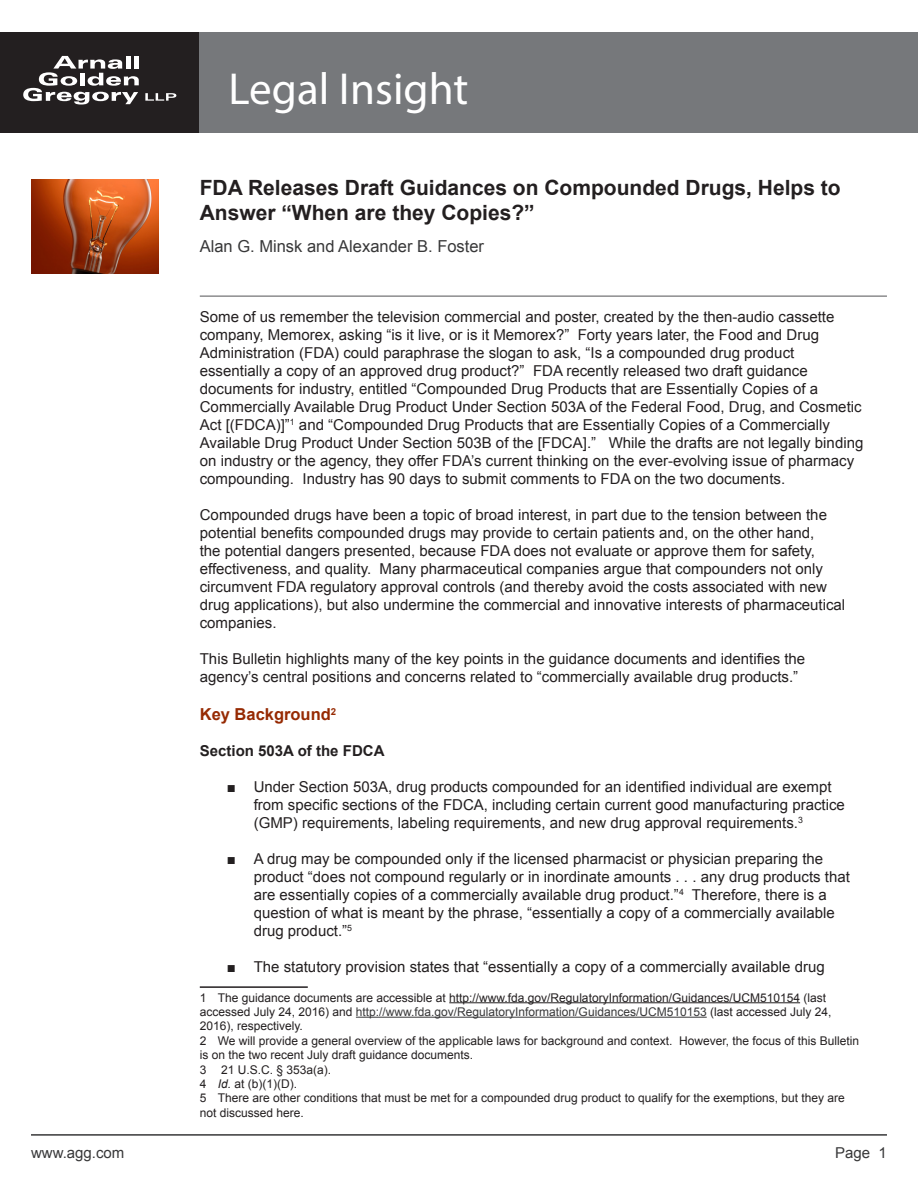
<style>
.page{position:relative;width:918px;height:1188px;background:#fff}
.page>*{position:absolute;margin:0;border:0;box-sizing:border-box;transform-origin:0 0}
.t1{font:45px "Myriad Pro";color:#fff}
.t2{font:700 21px/25.2px "Arial";color:#231f20}
.t3{font:16.5px "Arial";color:#383839}
.Subtitles{font:700 16.5px "Arial";color:#962a03}
.Regular_text{font:15px/18px "Arial";color:#231f20}
.Regular_text-2{font:700 15px "Arial";color:#231f20}
.t4{font:15px "Arial";color:#383839}
.Footnote{font:12px/14.4px "Arial";color:#231f20}
.s1{color:#383839}
.s2{font-style:italic}
</style>
<div class="page">
<div style="left:0;top:32px;width:200px;height:101px;background:#231f20"></div>
<svg style="left:23px;top:56px;width:116px;height:49px"></svg>
<svg style="left:145px;top:93px;width:31px;height:8px"></svg>
<div style="left:200px;top:32px;width:718px;height:101px;background:#76787b"></div>
<hr style="left:31px;top:1134px;width:856px;height:2px;background:#383839">
<img style="left:31px;top:180px;width:128px;height:94px">
<hr style="left:200px;top:296px;width:687px;height:1px;background:#535355">
<hr style="left:200px;top:986px;width:108px;height:2px;background:#231f20">
<hr style="left:449px;top:1002px;width:351px;height:1px;background:#231f20">
<hr style="left:356px;top:1017px;width:351px;height:1px;background:#383839">
<h1 class="t1" style="left:229px;top:61px;width:241px">Legal Insight</h1>
<p class="t2" style="left:200px;top:176px;width:643px">FDA Releases Draft Guidances on Compounded Drugs, Helps to<br>Answer “When are they Copies?”</p>
<p class="t3" style="left:200px;top:235px;width:286px">Alan G. Minsk and Alexander B. Foster</p>
<p class="Regular_text" style="left:200px;top:308px;width:665px">Some of us remember the television commercial and poster, created by the then-audio cassette company, Memorex, asking “is it live, or is it Memorex?” Forty years later, the Food and Drug Administration (FDA) could paraphrase the slogan to ask, “Is a compounded drug product essentially a copy of an approved drug product?” FDA recently released two draft guidance documents for industry, entitled “Compounded Drug Products that are Essentially Copies of a Commercially Available Drug Product Under Section 503A of the Federal Food, Drug, and Cosmetic Act [(FDCA)]”<sup>1</sup> and “Compounded Drug Products that are Essentially Copies of a Commercially Available Drug Product Under Section 503B of the [FDCA].” While the drafts are not legally binding on industry or the agency, they offer FDA’s current thinking on the ever-evolving issue of pharmacy compounding. Industry has 90 days to submit comments to FDA on the two documents.</p>
<p class="Regular_text" style="left:200px;top:506px;width:647px">Compounded drugs have been a topic of broad interest, in part due to the tension between the potential benefits compounded drugs may provide to certain patients and, on the other hand,<br>the potential dangers presented, because FDA does not evaluate or approve them for safety, effectiveness, and quality. Many pharmaceutical companies argue that compounders not only circumvent FDA regulatory approval controls (and thereby avoid the costs associated with new drug applications), but also undermine the commercial and innovative interests of pharmaceutical companies.</p>
<p class="Regular_text" style="left:200px;top:650px;width:607px">This Bulletin highlights many of the key points in the guidance documents and identifies the agency’s central positions and concerns related to “commercially available drug products.”</p>
<p class="Subtitles" style="left:200px;top:703px;width:138px">Key Background<sup>2</sup></p>
<p class="Regular_text-2" style="left:200px;top:741px;width:186px">Section 503A of the FDCA</p>
<p class="Regular_text" style="left:254px;top:778px;width:593px;text-indent:-27px">■ Under Section 503A, drug products compounded for an identified individual are exempt from specific sections of the FDCA, including certain current good manufacturing practice (GMP) requirements, labeling requirements, and new drug approval requirements.<sup>3</sup></p>
<p class="Regular_text" style="left:254px;top:850px;width:598px;text-indent:-27px">■ A drug may be compounded only if the licensed pharmacist or physician preparing the product “does not compound regularly or in inordinate amounts . . . any drug products that are essentially copies of a commercially available drug product.”<sup>4</sup> Therefore, there is a question of what is meant by the phrase, “essentially a copy of a commercially available drug product.”<sup>5</sup></p>
<p class="Regular_text" style="left:227px;top:958px;width:600px">■ The statutory provision states that “essentially a copy of a commercially available drug</p>
<p class="Footnote" style="left:200px;top:990px;width:633px">1 The guidance documents are accessible at http://www.fda.gov/RegulatoryInformation/Guidances/UCM510154 (last accessed July 24, 2016) and <span class="s1">http://www.fda.gov/RegulatoryInformation/Guidances/UCM510153</span> (last accessed July 24,<br>2016), respectively.</p>
<p class="Footnote" style="left:200px;top:1033px;width:661px">2 We will provide a general overview of the applicable laws for background and context. However, the focus of this Bulletin is on the two recent July draft guidance documents.</p>
<p class="Footnote" style="left:200px;top:1062px;width:133px">3 21 U.S.C. § 353a(a).</p>
<p class="Footnote" style="left:200px;top:1077px;width:99px">4 <span class="s2">Id.</span> at (b)(1)(D).</p>
<p class="Footnote" style="left:200px;top:1091px;width:646px">5 There are other conditions that must be met for a compounded drug product to qualify for the exemptions, but they are not discussed here.</p>
<p class="t4" style="left:31px;top:1142px;width:95px">www.agg.com</p>
<p class="t4" style="left:835px;top:1142px;width:53px">Page 1</p>
</div>
